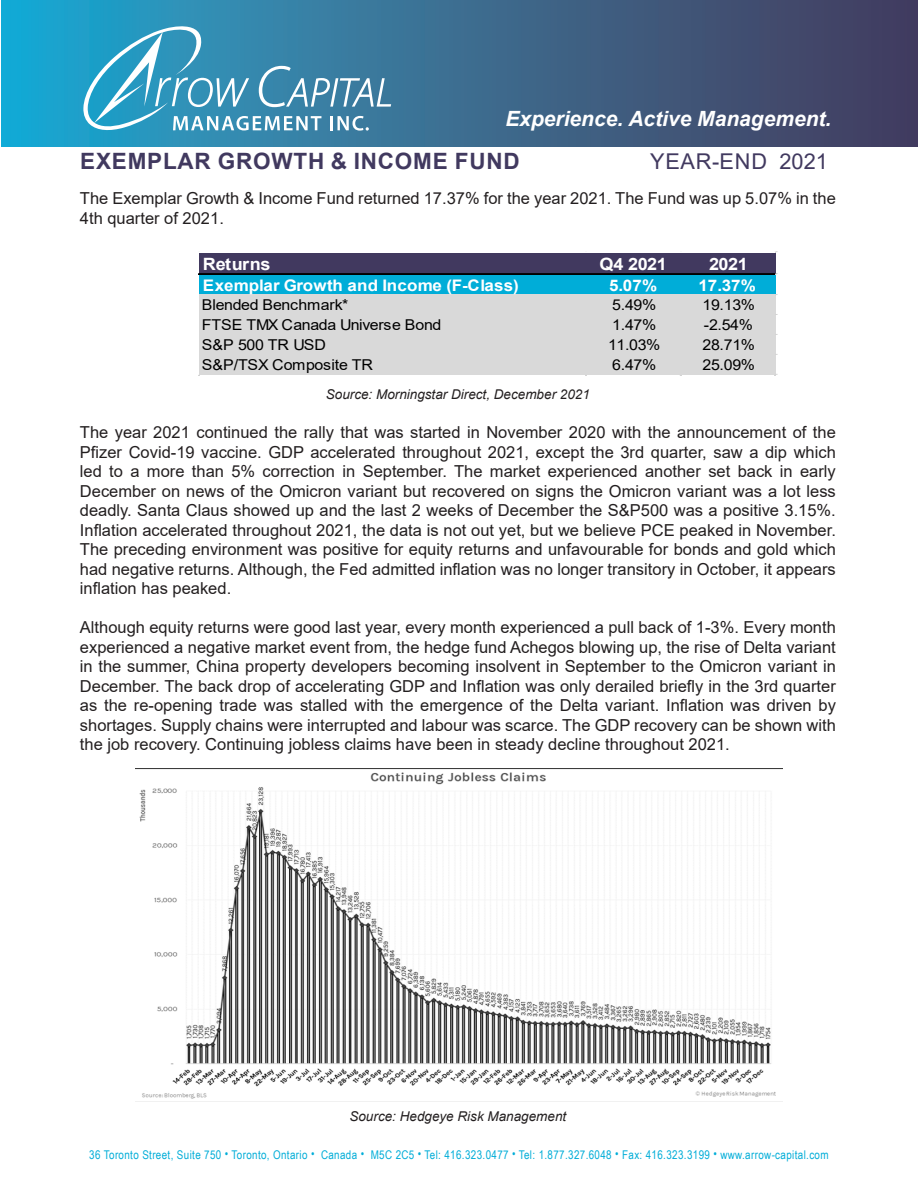
<style>
.page{position:relative;width:918px;height:1188px;background:#fff}
.page>*{position:absolute;margin:0;border:0;box-sizing:border-box;transform-origin:0 0}
.body{font:700 22.5px "Arial";letter-spacing:.035em;color:#41395f}
.body-2{font:21.75px "Arial";letter-spacing:.035em;color:#41395f}
.tabstable{font:italic 700 21px "Arial";color:#fff}
.t1{font:700 16.95px "Arial";letter-spacing:-.025em;color:#fff;scale:1.07 1}
.t2{font:16.5px/19.5px "Arial";color:#231f20;text-align:justify}
.t3{font:700 15.9px "Arial";letter-spacing:.005em;color:#fff;scale:1.07 1}
.t4{font:15px "Arial";letter-spacing:-.025em;color:#000;scale:1.07 1}
.t5{font:italic 13.5px "Arial";color:#231f20}
.t6{font:12px "Arial Narrow";letter-spacing:.03em;color:#00add8}
</style>
<div class="page">
<img style="left:2px;top:0;width:916px;height:147px">
<hr style="left:81px;top:1124px;width:756px;height:1px;background:#424a55">
<svg style="left:83px;top:18px;width:308px;height:114px;background:#4b99ba"></svg>
<div style="left:200px;top:253px;width:576px;height:22px;background:#41395f"></div>
<div style="left:200px;top:274px;width:576px;height:22px;background:#00add8"></div>
<div style="left:200px;top:295px;width:576px;height:80px;background:#d9d9d9"></div>
<hr style="left:199px;top:273px;width:577px;height:1px;background:#000">
<hr style="left:199px;top:274px;width:577px;height:1px;background:#000">
<img style="left:136px;top:769px;width:646px;height:330px">
<p class="tabstable" style="left:505px;top:105px;width:328px">Experience. Active Management.</p>
<p class="body" style="left:80px;top:145px;width:441px">EXEMPLAR GROWTH &amp; INCOME FUND</p>
<p class="body-2" style="left:650px;top:146px;width:179px">YEAR-END 2021</p>
<p class="t2" style="left:80px;top:189px;width:757px">The Exemplar Growth &amp; Income Fund returned 17.37% for the year 2021. The Fund was up 5.07% in the<br>4th quarter of 2021.</p>
<p class="t1" style="left:203px;top:252px;width:65px">Returns</p>
<p class="t1" style="left:600px;top:252px;width:65px">Q4 2021</p>
<p class="t1" style="left:709px;top:252px;width:38px">2021</p>
<p class="t3" style="left:203px;top:274px;width:297px">Exemplar Growth and Income (F-Class)</p>
<p class="t3" style="left:609px;top:274px;width:46px">5.07%</p>
<p class="t3" style="left:698px;top:274px;width:55px">17.37%</p>
<p class="t4" style="left:202px;top:295px;width:138px">Blended Benchmark*</p>
<p class="t4" style="left:612px;top:295px;width:43px">5.49%</p>
<p class="t4" style="left:703px;top:295px;width:50px">19.13%</p>
<p class="t4" style="left:202px;top:315px;width:225px">FTSE TMX Canada Universe Bond</p>
<p class="t4" style="left:612px;top:315px;width:43px">1.47%</p>
<p class="t4" style="left:704px;top:315px;width:48px">-2.54%</p>
<p class="t4" style="left:202px;top:335px;width:118px">S&amp;P 500 TR USD</p>
<p class="t4" style="left:608px;top:335px;width:50px">11.03%</p>
<p class="t4" style="left:703px;top:335px;width:50px">28.71%</p>
<p class="t4" style="left:202px;top:355px;width:161px">S&amp;P/TSX Composite TR</p>
<p class="t4" style="left:612px;top:355px;width:43px">6.47%</p>
<p class="t4" style="left:703px;top:355px;width:50px">25.09%</p>
<p class="t5" style="left:326px;top:386px;width:266px">Source: Morningstar Direct, December 2021</p>
<p class="t2" style="left:80px;top:423px;width:758px">The year 2021 continued the rally that was started in November 2020 with the announcement of the Pfizer Covid-19 vaccine. GDP accelerated throughout 2021, except the 3rd quarter, saw a dip which led to a more than 5% correction in September. The market experienced another set back in early December on news of the Omicron variant but recovered on signs the Omicron variant was a lot less deadly. Santa Claus showed up and the last 2 weeks of December the S&amp;P500 was a positive 3.15%.<br>Inflation accelerated throughout 2021, the data is not out yet, but we believe PCE peaked in November.<br>The preceding environment was positive for equity returns and unfavourable for bonds and gold which had negative returns. Although, the Fed admitted inflation was no longer transitory in October, it appears inflation has peaked.</p>
<p class="t2" style="left:80px;top:618px;width:757px">Although equity returns were good last year, every month experienced a pull back of 1-3%. Every month experienced a negative market event from, the hedge fund Achegos blowing up, the rise of Delta variant in the summer, China property developers becoming insolvent in September to the Omicron variant in December. The back drop of accelerating GDP and Inflation was only derailed briefly in the 3rd quarter as the re-opening trade was stalled with the emergence of the Delta variant. Inflation was driven by shortages. Supply chains were interrupted and labour was scarce. The GDP recovery can be shown with the job recovery. Continuing jobless claims have been in steady decline throughout 2021.</p>
<p class="t5" style="left:349px;top:1107px;width:218px">Source: Hedgeye Risk Management</p>
<p class="t6" style="left:89px;top:1146px;width:741px">36 Toronto Street, Suite 750 • Toronto, Ontario • Canada • M5C 2C5 • Tel: 416.323.0477 • Tel: 1.877.327.6048 • Fax: 416.323.3199 • www.arrow-capital.com</p>
</div>
